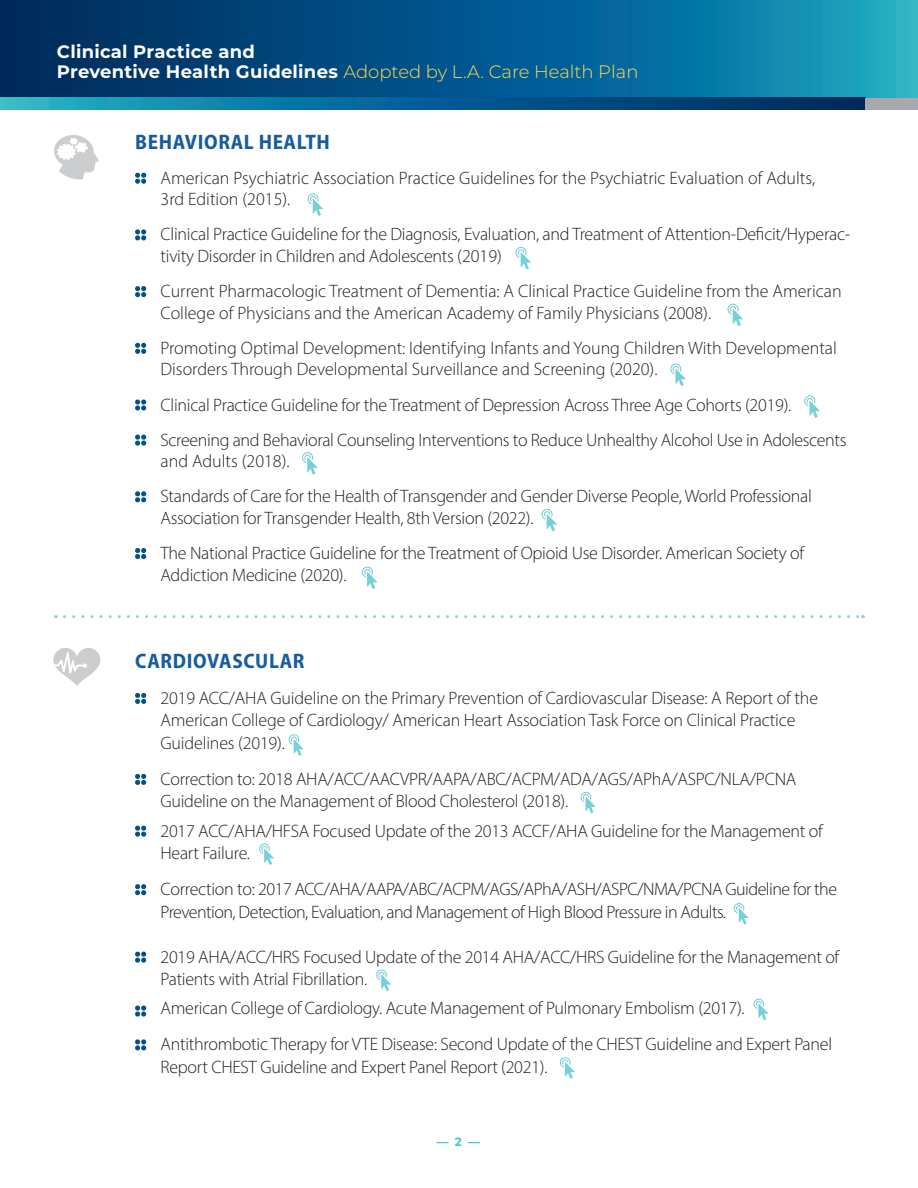
<style>
.page{position:relative;width:918px;height:1188px;background:#fff}
.page>*{position:absolute;margin:0;border:0;box-sizing:border-box;transform-origin:0 0}
.t1{font:700 semi-condensed 21px "Myriad Pro";letter-spacing:.03em;color:#175d9e}
.t2{font:300 18px/22.5px "Myriad Pro";letter-spacing:-.015em;color:#231f20}
.t3{font:700 18px/19.5px "Montserrat";letter-spacing:.015em;color:#fff}
.t4{font:700 12px "Montserrat";color:#47c2c8}
.s1{font-weight:300;color:#ffde54}
</style>
<div class="page">
<svg style="left:135px;top:173px;width:11px;height:11px"></svg>
<svg style="left:308px;top:193px;width:15px;height:23px"></svg>
<svg style="left:135px;top:229px;width:11px;height:11px"></svg>
<svg style="left:515px;top:247px;width:16px;height:22px"></svg>
<svg style="left:135px;top:286px;width:11px;height:11px"></svg>
<svg style="left:727px;top:304px;width:16px;height:22px"></svg>
<svg style="left:135px;top:343px;width:11px;height:11px"></svg>
<svg style="left:670px;top:363px;width:16px;height:23px"></svg>
<svg style="left:135px;top:399px;width:11px;height:12px"></svg>
<svg style="left:804px;top:395px;width:16px;height:23px"></svg>
<svg style="left:135px;top:435px;width:11px;height:11px"></svg>
<svg style="left:302px;top:452px;width:15px;height:23px"></svg>
<svg style="left:135px;top:491px;width:11px;height:11px"></svg>
<svg style="left:541px;top:509px;width:16px;height:22px"></svg>
<svg style="left:135px;top:548px;width:11px;height:11px"></svg>
<svg style="left:362px;top:567px;width:15px;height:22px"></svg>
<svg style="left:135px;top:693px;width:11px;height:11px"></svg>
<svg style="left:289px;top:734px;width:14px;height:22px"></svg>
<svg style="left:135px;top:774px;width:11px;height:11px"></svg>
<svg style="left:581px;top:792px;width:14px;height:21px"></svg>
<svg style="left:135px;top:826px;width:11px;height:11px"></svg>
<svg style="left:259px;top:843px;width:15px;height:22px"></svg>
<svg style="left:135px;top:884px;width:11px;height:11px"></svg>
<svg style="left:734px;top:903px;width:14px;height:21px"></svg>
<svg style="left:376px;top:970px;width:15px;height:21px"></svg>
<svg style="left:135px;top:1006px;width:11px;height:11px"></svg>
<svg style="left:753px;top:999px;width:15px;height:21px"></svg>
<svg style="left:135px;top:1039px;width:11px;height:11px"></svg>
<svg style="left:560px;top:1057px;width:15px;height:22px"></svg>
<svg style="left:64px;top:615px;width:800px;height:3px"></svg>
<svg style="left:53px;top:648px;width:47px;height:38px"></svg>
<svg style="left:54px;top:135px;width:45px;height:45px"></svg>
<svg style="left:0;top:0;width:918px;height:98px;background:#065d8d"></svg>
<svg style="left:0;top:98px;width:865px;height:11px;background:#096592"></svg>
<div style="left:865px;top:98px;width:53px;height:11px;background:#a8a9ad"></div>
<svg style="left:135px;top:952px;width:11px;height:11px"></svg>
<p class="t3" style="left:57px;top:41px;width:583px">Clinical Practice and<br>Preventive Health Guidelines <span class="s1">Adopted by L.A. Care Health Plan</span></p>
<h3 class="t1" style="left:135px;top:128px;width:196px">BEHAVIORAL HEALTH</h3>
<p class="t2" style="left:161px;top:167px;width:656px;line-height:21.6px">American Psychiatric Association Practice Guidelines for the Psychiatric Evaluation of Adults,<br>3rd Edition (2015).</p>
<p class="t2" style="left:161px;top:223px;width:691px;line-height:21.6px">Clinical Practice Guideline for the Diagnosis, Evaluation, and Treatment of Attention-Deficit/Hyperac&shy;tivity Disorder in Children and Adolescents (2019)</p>
<p class="t2" style="left:161px;top:280px;width:683px;line-height:21.6px">Current Pharmacologic Treatment of Dementia: A Clinical Practice Guideline from the American<br>College of Physicians and the American Academy of Family Physicians (2008).</p>
<p class="t2" style="left:161px;top:337px;width:678px;line-height:21.6px">Promoting Optimal Development: Identifying Infants and Young Children With Developmental<br>Disorders Through Developmental Surveillance and Screening (2020).</p>
<p class="t2" style="left:161px;top:387px;width:687px;line-height:35.1px">Clinical Practice Guideline for the Treatment of Depression Across Three Age Cohorts (2019).<br>Screening and Behavioral Counseling Interventions to Reduce Unhealthy Alcohol Use in Adolescents</p>
<p class="t2" style="left:161px;top:444px;width:653px;line-height:35.1px">and Adults (2018).<br>Standards of Care for the Health of Transgender and Gender Diverse People, World Professional</p>
<p class="t2" style="left:161px;top:500px;width:645px;line-height:35.1px">Association for Transgender Health, 8th Version (2022).<br>The National Practice Guideline for the Treatment of Opioid Use Disorder. American Society of</p>
<p class="t2" style="left:161px;top:563px;width:188px">Addiction Medicine (2020).</p>
<h3 class="t1" style="left:135px;top:647px;width:171px">CARDIOVASCULAR</h3>
<p class="t2" style="left:161px;top:687px;width:659px">2019 ACC/AHA Guideline on the Primary Prevention of Cardiovascular Disease: A Report of the<br>American College of Cardiology/ American Heart Association Task Force on Clinical Practice<br>Guidelines (2019).</p>
<p class="t2" style="left:161px;top:768px;width:637px">Correction to: 2018 AHA/ACC/AACVPR/AAPA/ABC/ACPM/ADA/AGS/APhA/ASPC/NLA/PCNA<br>Guideline on the Management of Blood Cholesterol (2018).</p>
<p class="t2" style="left:161px;top:819px;width:664px">2017 ACC/AHA/HFSA Focused Update of the 2013 ACCF/AHA Guideline for the Management of<br>Heart Failure.</p>
<p class="t2" style="left:161px;top:878px;width:678px">Correction to: 2017 ACC/AHA/AAPA/ABC/ACPM/AGS/APhA/ASH/ASPC/NMA/PCNA Guideline for the<br>Prevention, Detection, Evaluation, and Management of High Blood Pressure in Adults.</p>
<p class="t2" style="left:161px;top:945px;width:680px">2019 AHA/ACC/HRS Focused Update of the 2014 AHA/ACC/HRS Guideline for the Management of<br>Patients with Atrial Fibrillation.</p>
<p class="t2" style="left:161px;top:990px;width:673px;line-height:36px">American College of Cardiology. Acute Management of Pulmonary Embolism (2017).<br>Antithrombotic Therapy for VTE Disease: Second Update of the CHEST Guideline and Expert Panel</p>
<p class="t2" style="left:161px;top:1056px;width:388px">Report CHEST Guideline and Expert Panel Report (2021).</p>
<p class="t4" style="left:437px;top:1133px;width:45px">— 2 —</p>
</div>
